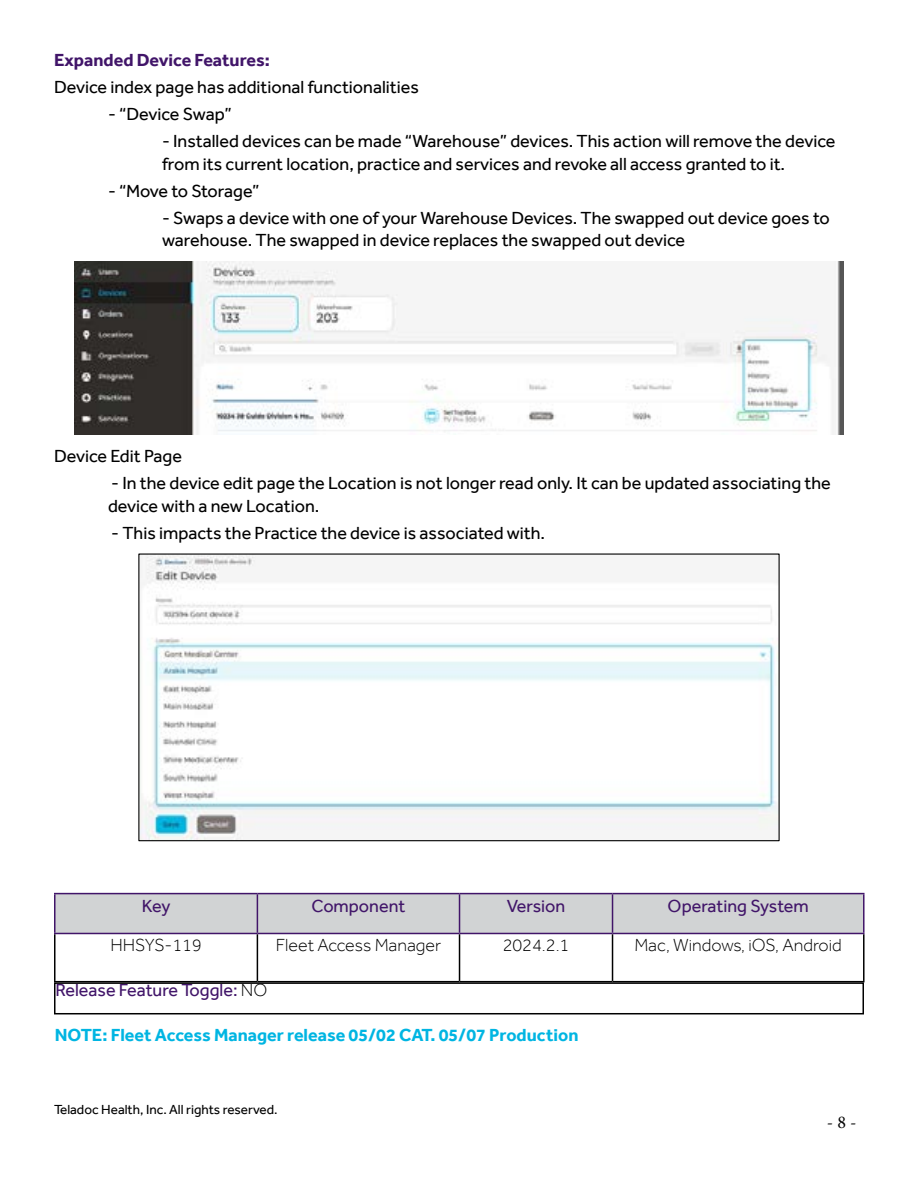
<style>
.page{position:relative;width:918px;height:1188px;background:#fff}
.page>*{position:absolute;margin:0;border:0;box-sizing:border-box;transform-origin:0 0}
.t1{font:18px/22.5px "Effra";color:#000}
.t2{font:300 18px "Effra";color:#000}
.t3{font:18px "Effra";color:#411569}
.t4{font:700 18px "Effra";color:#00b5e2}
.t5{font:700 18px "Effra";color:#411569}
.t6{font:18px "Effra";letter-spacing:-.02em;color:#000}
.t7{font:18px "Minion Pro";color:#000}
.t8{font:13.5px "Effra";color:#000}
.s1{font-weight:300;color:#000}
</style>
<div class="page">
<img style="left:140px;top:556px;width:638px;height:283px">
<div style="left:138px;top:554px;width:642px;height:287px;border:1px solid #000"></div>
<img style="left:74px;top:261px;width:770px;height:173px">
<div style="left:56px;top:894px;width:807px;height:39px;background:#d1d3d4"></div>
<hr style="left:54px;top:934px;width:2px;height:47px;background:#000">
<hr style="left:257px;top:934px;width:1px;height:47px;background:#000">
<hr style="left:459px;top:934px;width:1px;height:47px;background:#000">
<hr style="left:612px;top:934px;width:1px;height:47px;background:#000">
<hr style="left:863px;top:934px;width:2px;height:47px;background:#000">
<hr style="left:54px;top:981px;width:203px;height:1px;background:#000">
<hr style="left:257px;top:981px;width:203px;height:1px;background:#000">
<hr style="left:460px;top:981px;width:153px;height:1px;background:#000">
<hr style="left:613px;top:981px;width:252px;height:1px;background:#000">
<hr style="left:54px;top:893px;width:203px;height:1px;background:#411569">
<hr style="left:54px;top:894px;width:2px;height:39px;background:#411569">
<hr style="left:257px;top:893px;width:203px;height:1px;background:#411569">
<hr style="left:257px;top:894px;width:1px;height:39px;background:#411569">
<hr style="left:460px;top:893px;width:153px;height:1px;background:#411569">
<hr style="left:459px;top:894px;width:1px;height:39px;background:#411569">
<hr style="left:613px;top:893px;width:252px;height:1px;background:#411569">
<hr style="left:612px;top:894px;width:1px;height:39px;background:#411569">
<hr style="left:863px;top:894px;width:2px;height:39px;background:#411569">
<hr style="left:54px;top:933px;width:203px;height:1px;background:#411569">
<hr style="left:257px;top:933px;width:203px;height:1px;background:#411569">
<hr style="left:460px;top:933px;width:153px;height:1px;background:#411569">
<hr style="left:613px;top:933px;width:252px;height:1px;background:#411569">
<div style="left:54px;top:982px;width:810px;height:32px;border:2px solid #000"></div>
<p class="t5" style="left:54px;top:49px;width:217px">Expanded Device Features:</p>
<p class="t1" style="left:54px;top:76px;width:366px">Device index page has additional functionalities</p>
<p class="t1" style="left:108px;top:103px;width:125px">- “Device Swap”</p>
<p class="t1" style="left:162px;top:130px;width:675px">- Installed devices can be made “Warehouse” devices. This action will remove the device from its current location, practice and services and revoke all access granted to it.</p>
<p class="t6" style="left:108px;top:180px;width:153px">- “Move to Storage”</p>
<p class="t1" style="left:162px;top:206px;width:669px">- Swaps a device with one of your Warehouse Devices. The swapped out device goes to warehouse. The swapped in device replaces the swapped out device</p>
<p class="t1" style="left:54px;top:445px;width:129px">Device Edit Page</p>
<p class="t1" style="left:108px;top:472px;width:724px">- In the device edit page the Location is not longer read only. It can be updated associating the device with a new Location.</p>
<p class="t1" style="left:111px;top:521px;width:435px">- This impacts the Practice the device is associated with.</p>
<p class="t3" style="left:142px;top:895px;width:30px">Key</p>
<p class="t3" style="left:312px;top:895px;width:95px">Component</p>
<p class="t3" style="left:507px;top:895px;width:60px">Version</p>
<p class="t3" style="left:668px;top:895px;width:143px">Operating System</p>
<p class="t2" style="left:110px;top:935px;width:93px">HHSYS-119</p>
<p class="t2" style="left:276px;top:935px;width:167px">Fleet Access Manager</p>
<p class="t2" style="left:503px;top:935px;width:68px">2024.2.1</p>
<p class="t2" style="left:634px;top:935px;width:209px">Mac, Windows, iOS, Android</p>
<p class="t3" style="left:56px;top:979px;width:213px">Release Feature Toggle: <span class="s1">NO</span></p>
<p class="t4" style="left:55px;top:1024px;width:525px">NOTE: Fleet Access Manager release 05/02 CAT. 05/07 Production</p>
<p class="t8" style="left:54px;top:1102px;width:225px">Teladoc Health, Inc. All rights reserved.</p>
<p class="t7" style="left:827px;top:1110px;width:31px">- 8 -</p>
</div>
